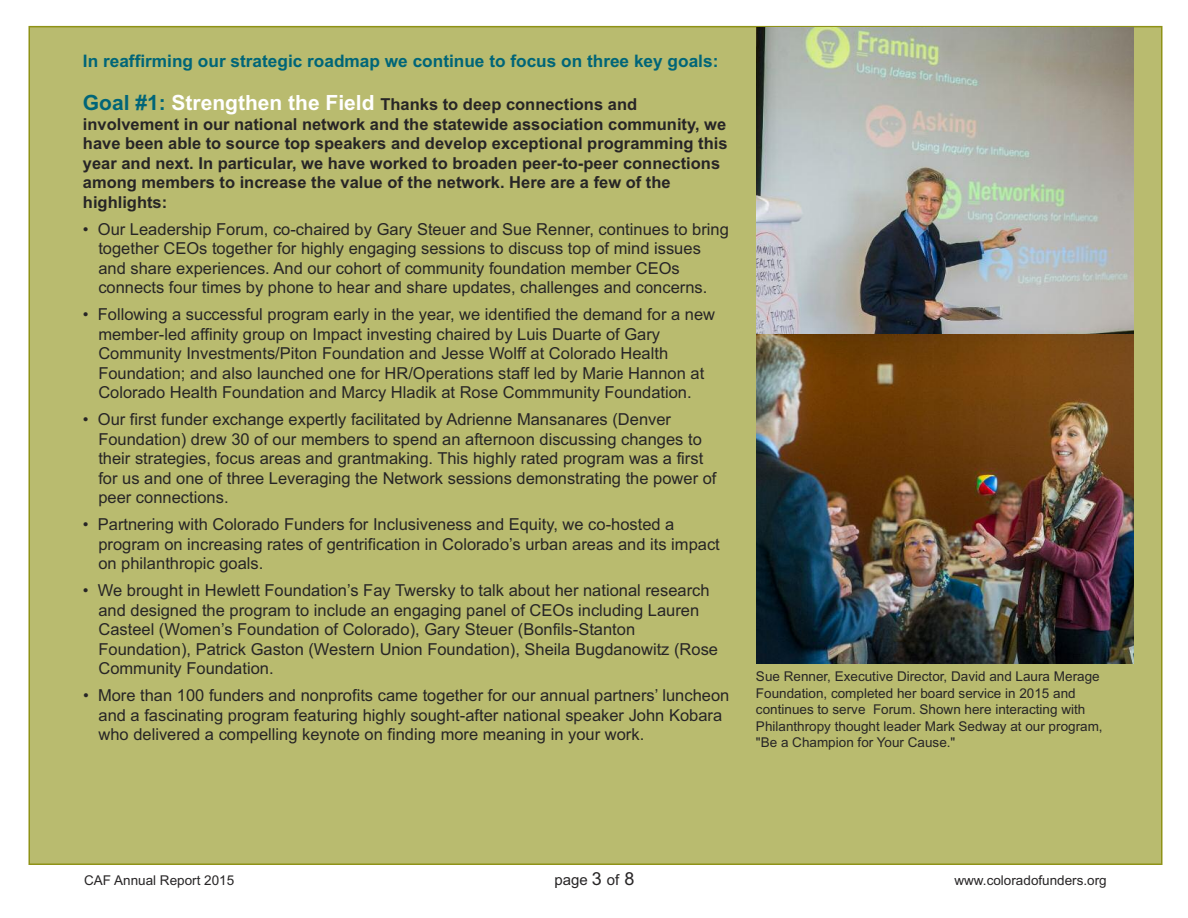
<style>
.page{position:relative;width:1188px;height:918px;background:#fff}
.page>*{position:absolute;margin:0;border:0;box-sizing:border-box;transform-origin:0 0}
.t1{font:700 17.25px "Arial";color:#006578}
.t2{font:16.5px/19.5px "Arial";color:#272526}
.t3{font:700 16.5px/19.5px "Arial";color:#272526}
.t4{font:15px "Arial";color:#272526}
.t5{font:13.5px/16.5px "Arial";color:#272526}
.s1{font-size:21px;color:#006578}
.s2{font-size:21px;color:#fff}
.s3{font-size:18px}
</style>
<div class="page">
<div style="left:30px;top:27px;width:1131px;height:837px;background:#b9bb6f"></div>
<img style="left:756px;top:27px;width:378px;height:308px">
<img style="left:756px;top:335px;width:378px;height:329px">
<p class="t1" style="left:83px;top:51px;width:637px">In reaffirming our strategic roadmap we continue to focus on three key goals:</p>
<p class="t3" style="left:83px;top:95px;width:646px"><span class="s1">Goal #1:</span> <span class="s2">Strengthen the Field</span> Thanks to deep connections and involvement in our national network and the statewide association community, we have been able to source top speakers and develop exceptional programming this year and next. In particular, we have worked to broaden peer-to-peer connections among members to increase the value of the network. Here are a few of the highlights:</p>
<p class="t2" style="left:98px;top:219px;width:632px;text-indent:-15px">• Our Leadership Forum, co-chaired by Gary Steuer and Sue Renner, continues to bring together CEOs together for highly engaging sessions to discuss top of mind issues and share experiences. And our cohort of community foundation member CEOs connects four times by phone to hear and share updates, challenges and concerns.</p>
<p class="t2" style="left:98px;top:305px;width:618px;text-indent:-15px">• Following a successful program early in the year, we identified the demand for a new member-led affinity group on Impact investing chaired by Luis Duarte of Gary Community Investments/Piton Foundation and Jesse Wolff at Colorado Health Foundation; and also launched one for HR/Operations staff led by Marie Hannon at Colorado Health Foundation and Marcy Hladik at Rose Commmunity Foundation.</p>
<p class="t2" style="left:98px;top:410px;width:620px;text-indent:-15px">• Our first funder exchange expertly facilitated by Adrienne Mansanares (Denver Foundation) drew 30 of our members to spend an afternoon discussing changes to their strategies, focus areas and grantmaking. This highly rated program was a first for us and one of three Leveraging the Network sessions demonstrating the power of peer connections.</p>
<p class="t2" style="left:98px;top:515px;width:623px;text-indent:-15px">• Partnering with Colorado Funders for Inclusiveness and Equity, we co-hosted a program on increasing rates of gentrification in Colorado’s urban areas and its impact on philanthropic goals.</p>
<p class="t2" style="left:98px;top:581px;width:621px;text-indent:-15px">• We brought in Hewlett Foundation’s Fay Twersky to talk about her national research and designed the program to include an engaging panel of CEOs including Lauren Casteel (Women’s Foundation of Colorado), Gary Steuer (Bonfils-Stanton Foundation), Patrick Gaston (Western Union Foundation), Sheila Bugdanowitz (Rose Community Foundation.</p>
<p class="t2" style="left:99px;top:686px;width:632px;text-indent:-15px">• More than 100 funders and nonprofits came together for our annual partners’ luncheon and a fascinating program featuring highly sought-after national speaker John Kobara who delivered a compelling keynote on finding more meaning in your work.</p>
<p class="t5" style="left:756px;top:668px;width:348px">Sue Renner, Executive Director, David and Laura Merage Foundation, completed her board service in 2015 and continues to serve Forum. Shown here interacting with Philanthropy thought leader Mark Sedway at our program, "Be a Champion for Your Cause."</p>
<p class="t5" style="left:84px;top:873px;width:152px">CAF Annual Report 2015</p>
<p class="t4" style="left:554px;top:871px;width:82px">page <span class="s3">3</span> of <span class="s3">8</span></p>
<p class="t5" style="left:954px;top:873px;width:154px">www.coloradofunders.org</p>
</div>
